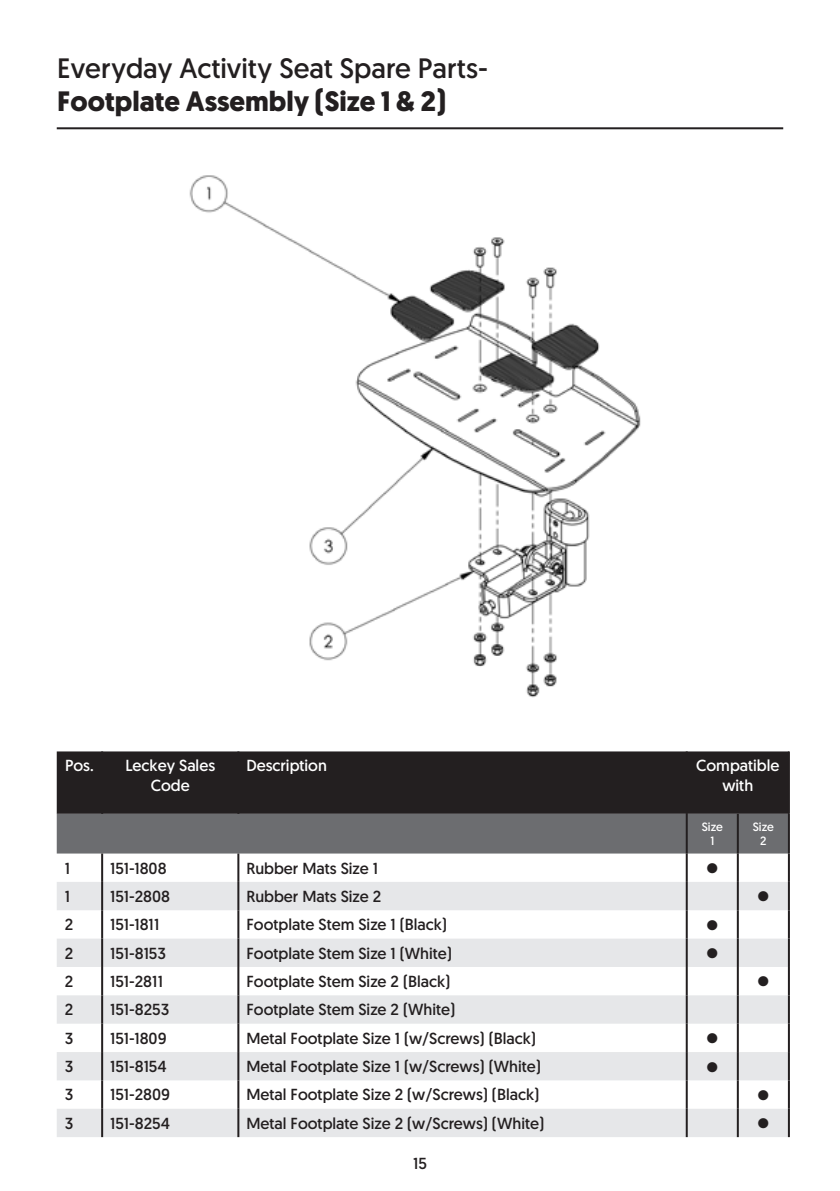
<style>
.page{position:relative;width:840px;height:1191px;background:#fff}
.page>*{position:absolute;margin:0;border:0;box-sizing:border-box;transform-origin:0 0}
.t1{font:28px "Geomanist";color:#231f20}
.t2{font:700 28px "Geomanist";color:#231f20}
.Table_Body_Text{font:16px "Geomanist";color:#231f20}
.Table_Body_Text-2{font:16px/19.2px "Geomanist";color:#fff;text-align:center}
.Table_Body_Text-3{font:14px "Zapf Dingbats ITC";color:#231f20}
.Table_Body_Text-4{font:12px "Geomanist";color:#fff}
</style>
<div class="page">
<hr style="left:57px;top:127px;width:725px;height:2px;background:#231f20">
<div style="left:57px;top:751px;width:730px;height:63px;background:#231f20"></div>
<div style="left:57px;top:814px;width:730px;height:39px;background:#6c6d70"></div>
<svg style="left:57px;top:882px;width:730px;height:255px;fill:#e6e7e9"></svg>
<hr style="left:101px;top:853px;width:2px;height:29px;background:#231f20">
<hr style="left:237px;top:853px;width:2px;height:29px;background:#231f20">
<hr style="left:685px;top:853px;width:2px;height:29px;background:#231f20">
<hr style="left:101px;top:882px;width:2px;height:28px;background:#231f20">
<hr style="left:237px;top:882px;width:2px;height:28px;background:#231f20">
<hr style="left:685px;top:882px;width:2px;height:28px;background:#231f20">
<hr style="left:101px;top:910px;width:2px;height:28px;background:#231f20">
<hr style="left:237px;top:910px;width:2px;height:28px;background:#231f20">
<hr style="left:685px;top:910px;width:2px;height:28px;background:#231f20">
<hr style="left:101px;top:938px;width:2px;height:29px;background:#231f20">
<hr style="left:237px;top:938px;width:2px;height:29px;background:#231f20">
<hr style="left:685px;top:938px;width:2px;height:29px;background:#231f20">
<hr style="left:101px;top:967px;width:2px;height:28px;background:#231f20">
<hr style="left:237px;top:967px;width:2px;height:28px;background:#231f20">
<hr style="left:685px;top:967px;width:2px;height:28px;background:#231f20">
<hr style="left:101px;top:995px;width:2px;height:28px;background:#231f20">
<hr style="left:237px;top:995px;width:2px;height:28px;background:#231f20">
<hr style="left:685px;top:995px;width:2px;height:28px;background:#231f20">
<hr style="left:101px;top:1023px;width:2px;height:29px;background:#231f20">
<hr style="left:237px;top:1023px;width:2px;height:29px;background:#231f20">
<hr style="left:685px;top:1023px;width:2px;height:29px;background:#231f20">
<hr style="left:101px;top:1052px;width:2px;height:28px;background:#231f20">
<hr style="left:237px;top:1052px;width:2px;height:28px;background:#231f20">
<hr style="left:685px;top:1052px;width:2px;height:28px;background:#231f20">
<hr style="left:101px;top:1080px;width:2px;height:28px;background:#231f20">
<hr style="left:237px;top:1080px;width:2px;height:28px;background:#231f20">
<hr style="left:685px;top:1080px;width:2px;height:28px;background:#231f20">
<hr style="left:101px;top:1108px;width:2px;height:29px;background:#231f20">
<hr style="left:237px;top:1108px;width:2px;height:29px;background:#231f20">
<hr style="left:685px;top:1108px;width:2px;height:29px;background:#231f20">
<hr style="left:101px;top:751px;width:2px;height:63px;background:#231f20">
<hr style="left:685px;top:814px;width:2px;height:39px;background:#231f20">
<hr style="left:736px;top:814px;width:2px;height:39px;background:#231f20">
<hr style="left:237px;top:751px;width:2px;height:63px;background:#231f20">
<hr style="left:685px;top:751px;width:2px;height:63px;background:#231f20">
<hr style="left:787px;top:751px;width:2px;height:63px;background:#231f20">
<hr style="left:736px;top:853px;width:2px;height:29px;background:#231f20">
<hr style="left:736px;top:882px;width:2px;height:28px;background:#231f20">
<hr style="left:736px;top:910px;width:2px;height:28px;background:#231f20">
<hr style="left:736px;top:938px;width:2px;height:29px;background:#231f20">
<hr style="left:736px;top:967px;width:2px;height:28px;background:#231f20">
<hr style="left:736px;top:995px;width:2px;height:28px;background:#231f20">
<hr style="left:736px;top:1023px;width:2px;height:29px;background:#231f20">
<hr style="left:736px;top:1052px;width:2px;height:28px;background:#231f20">
<hr style="left:736px;top:1080px;width:2px;height:28px;background:#231f20">
<hr style="left:736px;top:1108px;width:2px;height:29px;background:#231f20">
<hr style="left:787px;top:814px;width:2px;height:39px;background:#231f20">
<hr style="left:787px;top:853px;width:2px;height:29px;background:#231f20">
<hr style="left:787px;top:882px;width:2px;height:28px;background:#231f20">
<hr style="left:787px;top:910px;width:2px;height:28px;background:#231f20">
<hr style="left:787px;top:938px;width:2px;height:29px;background:#231f20">
<hr style="left:787px;top:967px;width:2px;height:28px;background:#231f20">
<hr style="left:787px;top:995px;width:2px;height:28px;background:#231f20">
<hr style="left:787px;top:1023px;width:2px;height:29px;background:#231f20">
<hr style="left:787px;top:1052px;width:2px;height:28px;background:#231f20">
<hr style="left:787px;top:1080px;width:2px;height:28px;background:#231f20">
<hr style="left:787px;top:1108px;width:2px;height:29px;background:#231f20">
<img style="left:189px;top:175px;width:452px;height:523px">
<p class="t1" style="left:57px;top:50px;width:432px">Everyday Activity Seat Spare Parts-</p>
<p class="t2" style="left:57px;top:83px;width:390px">Footplate Assembly (Size 1 &amp; 2)</p>
<p class="Table_Body_Text-2" style="left:65px;top:756px;width:30px">Pos.</p>
<p class="Table_Body_Text-2" style="left:125px;top:756px;width:91px">Leckey Sales<br>Code</p>
<p class="Table_Body_Text-2" style="left:246px;top:756px;width:82px">Description</p>
<p class="Table_Body_Text-2" style="left:695px;top:756px;width:85px">Compatible</p>
<p class="Table_Body_Text-2" style="left:722px;top:775px;width:32px">with</p>
<p class="Table_Body_Text-4" style="left:701px;top:819px;width:23px">Size</p>
<p class="Table_Body_Text-4" style="left:710px;top:833px;width:5px">1</p>
<p class="Table_Body_Text-4" style="left:752px;top:819px;width:23px">Size</p>
<p class="Table_Body_Text-4" style="left:759px;top:833px;width:8px">2</p>
<p class="Table_Body_Text" style="left:65px;top:857px;width:7px">1</p>
<p class="Table_Body_Text" style="left:110px;top:857px;width:58px">151-1808</p>
<p class="Table_Body_Text" style="left:246px;top:857px;width:133px">Rubber Mats Size 1</p>
<p class="Table_Body_Text-3" style="left:706px;top:861px;width:13px">●</p>
<p class="Table_Body_Text" style="left:65px;top:886px;width:7px">1</p>
<p class="Table_Body_Text" style="left:110px;top:886px;width:61px">151-2808</p>
<p class="Table_Body_Text" style="left:246px;top:886px;width:136px">Rubber Mats Size 2</p>
<p class="Table_Body_Text-3" style="left:757px;top:890px;width:13px">●</p>
<p class="Table_Body_Text" style="left:65px;top:914px;width:10px">2</p>
<p class="Table_Body_Text" style="left:110px;top:914px;width:51px">151-1811</p>
<p class="Table_Body_Text" style="left:246px;top:914px;width:202px">Footplate Stem Size 1 (Black)</p>
<p class="Table_Body_Text-3" style="left:706px;top:918px;width:13px">●</p>
<p class="Table_Body_Text" style="left:65px;top:942px;width:10px">2</p>
<p class="Table_Body_Text" style="left:110px;top:942px;width:57px">151-8153</p>
<p class="Table_Body_Text" style="left:246px;top:942px;width:207px">Footplate Stem Size 1 (White)</p>
<p class="Table_Body_Text-3" style="left:706px;top:946px;width:13px">●</p>
<p class="Table_Body_Text" style="left:65px;top:971px;width:10px">2</p>
<p class="Table_Body_Text" style="left:110px;top:971px;width:54px">151-2811</p>
<p class="Table_Body_Text" style="left:246px;top:971px;width:205px">Footplate Stem Size 2 (Black)</p>
<p class="Table_Body_Text-3" style="left:757px;top:975px;width:13px">●</p>
<p class="Table_Body_Text" style="left:65px;top:999px;width:10px">2</p>
<p class="Table_Body_Text" style="left:110px;top:999px;width:60px">151-8253</p>
<p class="Table_Body_Text" style="left:246px;top:999px;width:210px">Footplate Stem Size 2 (White)</p>
<p class="Table_Body_Text" style="left:65px;top:1027px;width:10px">3</p>
<p class="Table_Body_Text" style="left:110px;top:1027px;width:58px">151-1809</p>
<p class="Table_Body_Text" style="left:246px;top:1027px;width:291px">Metal Footplate Size 1 (w/Screws) (Black)</p>
<p class="Table_Body_Text-3" style="left:706px;top:1031px;width:13px">●</p>
<p class="Table_Body_Text" style="left:65px;top:1056px;width:10px">3</p>
<p class="Table_Body_Text" style="left:110px;top:1056px;width:58px">151-8154</p>
<p class="Table_Body_Text" style="left:246px;top:1056px;width:296px">Metal Footplate Size 1 (w/Screws) (White)</p>
<p class="Table_Body_Text-3" style="left:706px;top:1060px;width:13px">●</p>
<p class="Table_Body_Text" style="left:65px;top:1084px;width:10px">3</p>
<p class="Table_Body_Text" style="left:110px;top:1084px;width:61px">151-2809</p>
<p class="Table_Body_Text" style="left:246px;top:1084px;width:294px">Metal Footplate Size 2 (w/Screws) (Black)</p>
<p class="Table_Body_Text-3" style="left:757px;top:1088px;width:13px">●</p>
<p class="Table_Body_Text" style="left:65px;top:1112px;width:10px">3</p>
<p class="Table_Body_Text" style="left:110px;top:1112px;width:61px">151-8254</p>
<p class="Table_Body_Text" style="left:246px;top:1112px;width:299px">Metal Footplate Size 2 (w/Screws) (White)</p>
<p class="Table_Body_Text-3" style="left:757px;top:1116px;width:13px">●</p>
<p class="Table_Body_Text" style="left:413px;top:1152px;width:15px">15</p>
</div>
